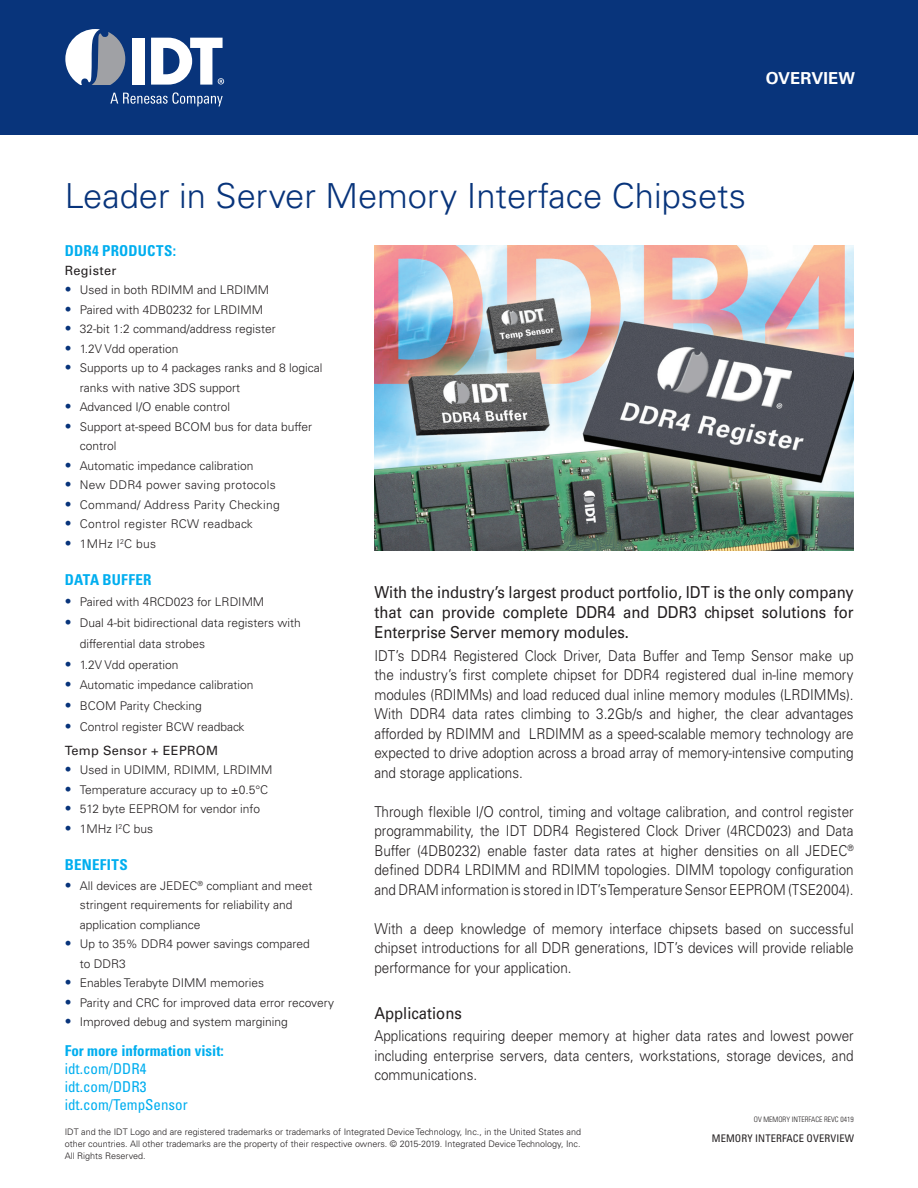
<style>
.page{position:relative;width:918px;height:1188px;background:#fff}
.page>*{position:absolute;margin:0;border:0;box-sizing:border-box;transform-origin:0 0}
.t1{font:300 34.5px "Univers";color:#08347b}
.t2{font:16.5px/19.8px "Univers";color:#231f20;text-align:justify;scale:.9 1}
.t3{font:700 16.5px "Univers";letter-spacing:.005em;color:#fff}
.t4{font:300 15px/19.5px "Univers";color:#231f20;text-align:justify;scale:.9 1}
.t5{font:700 condensed 15px "Univers";letter-spacing:.005em;color:#00aeef}
.t6{font:condensed 15px/18px "Univers";color:#00aeef}
.t7{font:12.75px "Univers";letter-spacing:.025em;color:#231f20}
.t8{font:300 12px/19.5px "Univers";color:#231f20}
.t9{font:300 12px "Univers";letter-spacing:.025em;color:#231f20}
.t10{font:condensed 10.5px "Univers";letter-spacing:.01em;color:#231f20}
.t11{font:300 9px/12px "Univers";color:#231f20;text-align:justify}
.t12{font:300 condensed 7.5px "Univers";color:#231f20}
.s1{font-size:13.5px;color:#08347b}
</style>
<div class="page">
<div style="left:0;top:0;width:918px;height:135px;background:#08347b"></div>
<img style="left:375px;top:246px;width:479px;height:304px">
<div style="left:133px;top:38px;width:12px;height:47px;background:#fff"></div>
<svg style="left:65px;top:29px;width:60px;height:56px"></svg>
<svg style="left:151px;top:38px;width:73px;height:47px"></svg>
<svg style="left:110px;top:92px;width:113px;height:14px"></svg>
<p class="t3" style="left:766px;top:69px;width:91px">OVERVIEW</p>
<h1 class="t1" style="left:65px;top:175px;width:683px">Leader in Server Memory Interface Chipsets</h1>
<p class="t5" style="left:65px;top:242px;width:113px">DDR4 PRODUCTS:</p>
<p class="t7" style="left:65px;top:263px;width:53px">Register</p>
<p class="t8" style="left:65px;top:280px;width:206px"><span class="s1">•</span> Used in both RDIMM and LRDIMM</p>
<p class="t8" style="left:65px;top:300px;width:200px"><span class="s1">•</span> Paired with 4DB0232 for LRDIMM</p>
<p class="t8" style="left:65px;top:319px;width:213px"><span class="s1">•</span> 32-bit 1:2 command/address register</p>
<p class="t8" style="left:65px;top:339px;width:115px"><span class="s1">•</span> 1.2V Vdd operation</p>
<p class="t8" style="left:80px;top:358px;width:244px;text-indent:-15px"><span class="s1">•</span> Supports up to 4 packages ranks and 8 logical ranks with native 3DS support</p>
<p class="t8" style="left:65px;top:397px;width:167px"><span class="s1">•</span> Advanced I/O enable control</p>
<p class="t8" style="left:80px;top:417px;width:234px;text-indent:-15px"><span class="s1">•</span> Support at-speed BCOM bus for data buffer control</p>
<p class="t8" style="left:65px;top:456px;width:190px"><span class="s1">•</span> Automatic impedance calibration</p>
<p class="t9" style="left:65px;top:478px;width:213px"><span class="s1">•</span> New DDR4 power saving protocols</p>
<p class="t9" style="left:65px;top:497px;width:217px"><span class="s1">•</span> Command/ Address Parity Checking</p>
<p class="t9" style="left:65px;top:517px;width:189px"><span class="s1">•</span> Control register RCW readback</p>
<p class="t8" style="left:65px;top:534px;width:93px"><span class="s1">•</span> 1MHz I<sup>2</sup>C bus</p>
<p class="t5" style="left:65px;top:571px;width:88px">DATA BUFFER</p>
<p class="t8" style="left:65px;top:592px;width:201px"><span class="s1">•</span> Paired with 4RCD023 for LRDIMM</p>
<p class="t8" style="left:80px;top:612px;width:222px;line-height:21px;text-indent:-15px"><span class="s1">•</span> Dual 4-bit bidirectional data registers with differential data strobes</p>
<p class="t8" style="left:65px;top:655px;width:115px"><span class="s1">•</span> 1.2V Vdd operation</p>
<p class="t8" style="left:65px;top:675px;width:190px"><span class="s1">•</span> Automatic impedance calibration</p>
<p class="t8" style="left:65px;top:696px;width:138px"><span class="s1">•</span> BCOM Parity Checking</p>
<p class="t8" style="left:65px;top:717px;width:181px"><span class="s1">•</span> Control register BCW readback</p>
<p class="t7" style="left:65px;top:743px;width:155px">Temp Sensor + EEPROM</p>
<p class="t8" style="left:65px;top:760px;width:209px"><span class="s1">•</span> Used in UDIMM, RDIMM, LRDIMM</p>
<p class="t8" style="left:65px;top:780px;width:205px"><span class="s1">•</span> Temperature accuracy up to ±0.5°C</p>
<p class="t8" style="left:65px;top:799px;width:197px"><span class="s1">•</span> 512 byte EEPROM for vendor info</p>
<p class="t8" style="left:65px;top:819px;width:90px"><span class="s1">•</span> 1MHz I<sup>2</sup>C bus</p>
<p class="t5" style="left:65px;top:856px;width:65px">BENEFITS</p>
<p class="t8" style="left:80px;top:876px;width:234px;text-indent:-15px"><span class="s1">•</span> All devices are JEDEC<sup>®</sup> compliant and meet stringent requirements for reliability and application compliance</p>
<p class="t8" style="left:80px;top:934px;width:232px;text-indent:-15px"><span class="s1">•</span> Up to 35% DDR4 power savings compared to DDR3</p>
<p class="t8" style="left:65px;top:973px;width:201px"><span class="s1">•</span> Enables Terabyte DIMM memories</p>
<p class="t8" style="left:65px;top:993px;width:271px"><span class="s1">•</span> Parity and CRC for improved data error recovery</p>
<p class="t8" style="left:65px;top:1012px;width:225px"><span class="s1">•</span> Improved debug and system margining</p>
<p class="t5" style="left:65px;top:1042px;width:161px">For more information visit:</p>
<p class="t6" style="left:65px;top:1060px;width:124px">idt.com/DDR4 idt.com/DDR3 idt.com/TempSensor</p>
<p class="t2" style="left:374px;top:583px;width:534px">With the industry’s largest product portfolio, IDT is the only company that can provide complete DDR4 and DDR3 chipset solutions for Enterprise Server memory modules.</p>
<p class="t4" style="left:374px;top:646px;width:534px">IDT’s DDR4 Registered Clock Driver, Data Buffer and Temp Sensor make up the industry’s first complete chipset for DDR4 registered dual in-line memory modules (RDIMMs) and load reduced dual inline memory modules (LRDIMMs).<br>With DDR4 data rates climbing to 3.2Gb/s and higher, the clear advantages afforded by RDIMM and LRDIMM as a speed-scalable memory technology are expected to drive adoption across a broad array of memory-intensive computing and storage applications.</p>
<p class="t4" style="left:374px;top:802px;width:534px">Through flexible I/O control, timing and voltage calibration, and control register programmability, the IDT DDR4 Registered Clock Driver (4RCD023) and Data Buffer (4DB0232) enable faster data rates at higher densities on all JEDEC<sup>® </sup>defined DDR4 LRDIMM and RDIMM topologies. DIMM topology configuration and DRAM information is stored in IDT’s Temperature Sensor EEPROM (TSE2004).</p>
<p class="t4" style="left:374px;top:919px;width:534px">With a deep knowledge of memory interface chipsets based on successful chipset introductions for all DDR generations, IDT’s devices will provide reliable performance for your application.</p>
<p class="t2" style="left:374px;top:1003px;width:99px">Applications</p>
<p class="t4" style="left:374px;top:1026px;width:534px">Applications requiring deeper memory at higher data rates and lowest power including enterprise servers, data centers, workstations, storage devices, and communications.</p>
<p class="t12" style="left:754px;top:1115px;width:101px">OV MEMORY INTERFACE REVC 0419</p>
<p class="t11" style="left:65px;top:1125px;width:518px">IDT and the IDT Logo and are registered trademarks or trademarks of Integrated Device Technology, Inc., in the United States and other countries. All other trademarks are the property of their respective owners. © 2015-2019. Integrated Device Technology, Inc.<br>All Rights Reserved.</p>
<p class="t10" style="left:712px;top:1132px;width:144px">MEMORY INTERFACE OVERVIEW</p>
</div>
